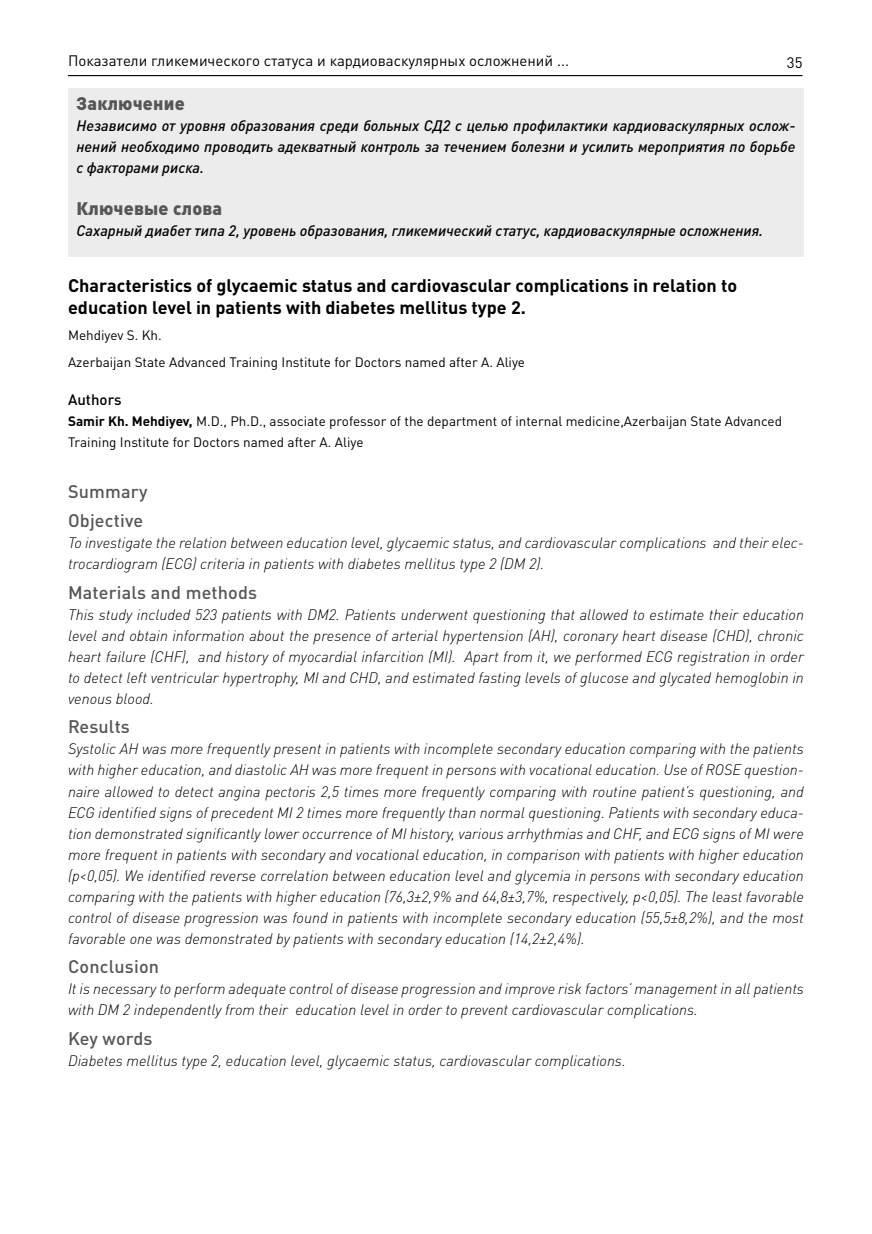
<style>
.page{position:relative;width:872px;height:1234px;background:#fff}
.page>*{position:absolute;margin:0;border:0;box-sizing:border-box;transform-origin:0 0}
.t1{font:700 18px/21.6px "DIN Pro";color:#000}
.t2{font:500 18px/29.5px "DIN Pro";letter-spacing:.01em;color:#565655}
.t3{font:900 18px "DIN Pro";letter-spacing:.01em;color:#565655}
.t4{font:italic 300 15px/21px "DIN Pro";color:#000}
.t5{font:italic 500 15px/21px "DIN Pro";color:#000;text-align:justify}
.t6{font:15px "DIN Pro";color:#000}
.t7{font:500 15px "DIN Pro";color:#000}
.t8{font:13.5px/26.5px "DIN Pro";color:#000}
.s1{font-weight:700}
</style>
<div class="page">
<hr style="left:68px;top:75px;width:734px;height:1px;background:#000">
<div style="left:68px;top:88px;width:736px;height:31px;background:#ececec"></div>
<div style="left:68px;top:111px;width:736px;height:83px;background:#ececec"></div>
<div style="left:68px;top:193px;width:736px;height:31px;background:#ececec"></div>
<div style="left:68px;top:216px;width:736px;height:41px;background:#ececec"></div>
<p class="t6" style="left:68px;top:48px;width:502px">Показатели гликемического статуса и кардиоваскулярных осложнений ...</p>
<p class="t6" style="left:787px;top:51px;width:17px">35</p>
<p class="t3" style="left:77px;top:88px;width:110px">Заключение</p>
<p class="t5" style="left:77px;top:114px;width:720px">Независимо от уровня образования среди больных СД2 с целью профилактики кардиоваскулярных ослож&shy;нений необходимо проводить адекватный контроль за течением болезни и усилить мероприятия по борьбе с факторами риска.</p>
<p class="t3" style="left:77px;top:193px;width:147px">Ключевые слова</p>
<p class="t5" style="left:77px;top:219px;width:688px">Сахарный диабет типа 2, уровень образования, гликемический статус, кардиоваскулярные осложнения.</p>
<p class="t1" style="left:68px;top:272px;width:670px">Characteristics of glycaemic status and cardiovascular complications in relation to education level in patients with diabetes mellitus type 2.</p>
<p class="t8" style="left:68px;top:321px;width:458px">Mehdiyev S. Kh.<br>Azerbaijan State Advanced Training Institute for Doctors named after A. Aliye</p>
<p class="t7" style="left:68px;top:387px;width:55px">Authors</p>
<p class="t8" style="left:68px;top:409px;width:715px;line-height:21px"><span class="s1">Samir Kh. Mehdiyev,</span> M.D., Ph.D., associate professor of the department of internal medicine,Azerbaijan State Advanced<br>Training Institute for Doctors named after A. Aliye</p>
<p class="t2" style="left:68px;top:474px;width:81px">Summary<br>Objective</p>
<p class="t4" style="left:68px;top:531px;width:737px">To investigate the relation between education level, glycaemic status, and cardiovascular complications and their elec&shy;trocardiogram (ECG) criteria in patients with diabetes mellitus type 2 (DM 2).</p>
<p class="t2" style="left:68px;top:575px;width:191px">Materials and methods</p>
<p class="t4" style="left:68px;top:602px;width:737px;text-align:justify">This study included 523 patients with DM2. Patients underwent questioning that allowed to estimate their education level and obtain information about the presence of arterial hypertension (AH), coronary heart disease (CHD), chronic heart failure (CHF), and history of myocardial infarcition (MI). Apart from it, we performed ECG registration in order to detect left ventricular hypertrophy, MI and CHD, and estimated fasting levels of glucose and glycated hemoglobin in venous blood.</p>
<p class="t2" style="left:68px;top:710px;width:63px">Results</p>
<p class="t4" style="left:68px;top:737px;width:737px;text-align:justify">Systolic AH was more frequently present in patients with incomplete secondary education comparing with the patients with higher education, and diastolic AH was more frequent in persons with vocational education. Use of ROSE question&shy;naire allowed to detect angina pectoris 2,5 times more frequently comparing with routine patient’s questioning, and ECG identified signs of precedent MI 2 times more frequently than normal questioning. Patients with secondary educa&shy;tion demonstrated significantly lower occurrence of MI history, various arrhythmias and CHF, and ECG signs of MI were more frequent in patients with secondary and vocational education, in comparison with patients with higher education (p&lt;0,05). We identified reverse correlation between education level and glycemia in persons with secondary education comparing with the patients with higher education (76,3±2,9% and 64,8±3,7%, respectively, p&lt;0,05). The least favorable control of disease progression was found in patients with incomplete secondary education (55,5±8,2%), and the most favorable one was demonstrated by patients with secondary education (14,2±2,4%).</p>
<p class="t2" style="left:68px;top:949px;width:92px">Conclusion</p>
<p class="t4" style="left:68px;top:976px;width:737px">It is necessary to perform adequate control of disease progression and improve risk factors’ management in all patients with DM 2 independently from their education level in order to prevent cardiovascular complications.</p>
<p class="t2" style="left:68px;top:1021px;width:86px">Key words</p>
<p class="t4" style="left:68px;top:1048px;width:559px">Diabetes mellitus type 2, education level, glycaemic status, cardiovascular complications.</p>
</div>
